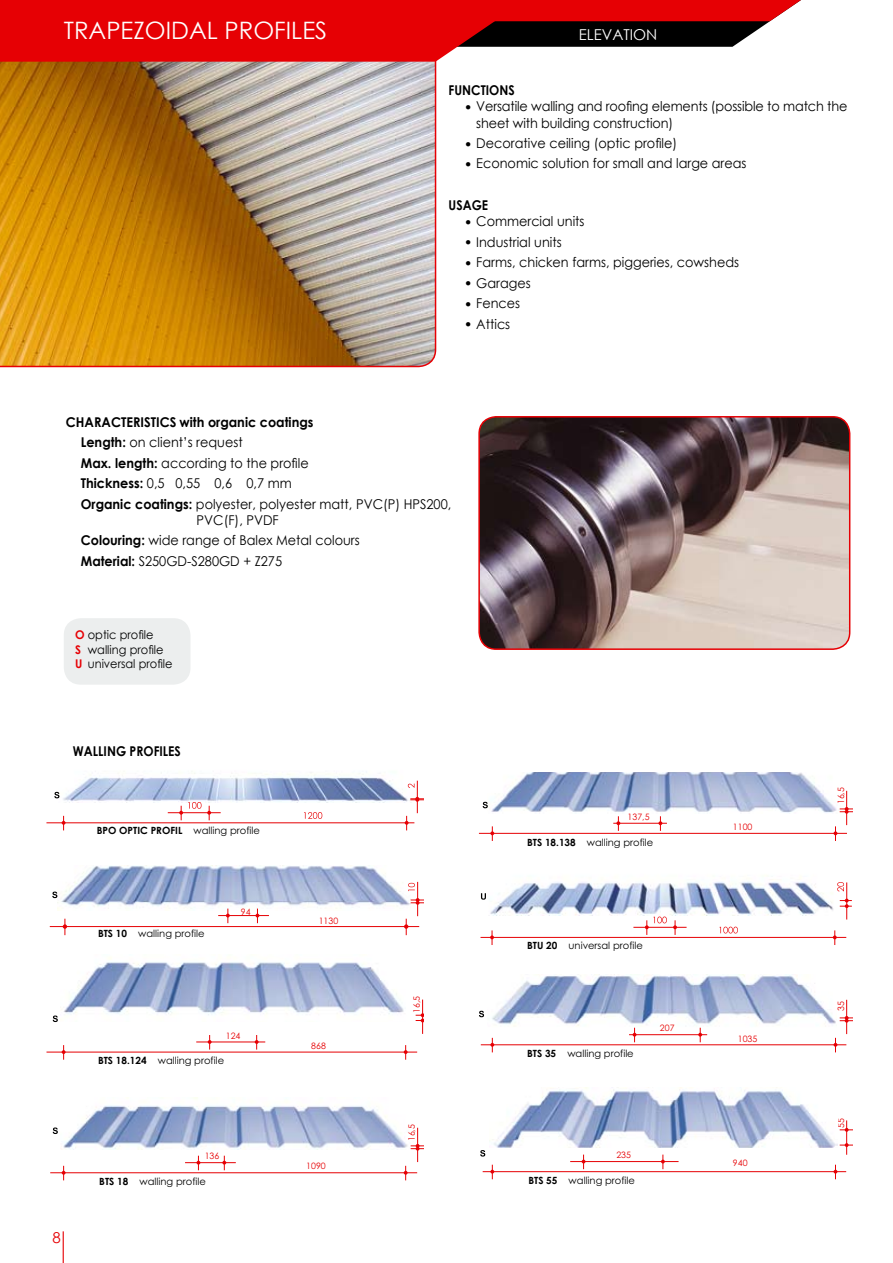
<style>
.page{position:relative;width:893px;height:1263px;background:#fff}
.page>*{position:absolute;margin:0;border:0;box-sizing:border-box;transform-origin:0 0}
.t1{font:24px "Century Gothic";color:#fff}
.t2{font:15px "Century Gothic";color:#fff}
.t3{font:13.5px/20.4px "Century Gothic";color:#000;scale:.95 1}
.t4{font:700 13.5px "Century Gothic";color:#000;scale:.9 1}
.t5{font:12px/14.4px "Century Gothic";color:#000;scale:.95 1}
.t6{font:9.9px "Century Gothic";color:#000}
.t7{font:700 9.9px "Century Gothic";color:#000}
.t8{font:8.85px "Century Gothic";color:#e60004}
.s1{font-weight:700}
.s2{font-weight:700;color:#e60004}
.s3{font-weight:400}
</style>
<div class="page">
<svg style="left:0;top:62px;width:436px;height:305px;background:#bc914c"></svg>
<img style="left:479px;top:417px;width:371px;height:232px;border-radius:17px">
<div style="left:478px;top:416px;width:372px;height:234px;border:2px solid #e60004;border-radius:17px"></div>
<hr style="left:63px;top:1231px;width:1px;height:32px;background:#e60004">
<svg style="left:0;top:0;width:801px;height:62px;background:#c82426"></svg>
<div style="left:64px;top:618px;width:126px;height:67px;background:#eceeee;border-radius:17px"></div>
<img style="left:63px;top:1098px;width:348px;height:51px">
<img style="left:58px;top:865px;width:353px;height:45px">
<img style="left:64px;top:957px;width:340px;height:58px">
<hr style="left:218px;top:915px;width:51px;height:1px;background:#e60004">
<svg style="left:226px;top:908px;width:4px;height:15px"></svg>
<svg style="left:256px;top:908px;width:3px;height:15px"></svg>
<hr style="left:417px;top:882px;width:1px;height:34px;background:#e60004">
<svg style="left:408px;top:883px;width:7px;height:8px"></svg>
<svg style="left:411px;top:898px;width:12px;height:7px"></svg>
<hr style="left:50px;top:926px;width:369px;height:1px;background:#e60004">
<svg style="left:63px;top:919px;width:4px;height:16px"></svg>
<svg style="left:404px;top:919px;width:4px;height:16px"></svg>
<svg style="left:52px;top:891px;width:5px;height:7px"></svg>
<hr style="left:47px;top:1052px;width:370px;height:1px;background:#e60004">
<svg style="left:62px;top:1045px;width:4px;height:15px"></svg>
<svg style="left:404px;top:1045px;width:4px;height:15px"></svg>
<hr style="left:185px;top:1162px;width:51px;height:1px;background:#e60004">
<svg style="left:197px;top:1156px;width:3px;height:14px"></svg>
<svg style="left:222px;top:1156px;width:4px;height:14px"></svg>
<hr style="left:50px;top:1172px;width:367px;height:1px;background:#e60004">
<svg style="left:62px;top:1166px;width:4px;height:14px"></svg>
<svg style="left:404px;top:1166px;width:4px;height:14px"></svg>
<svg style="left:53px;top:1127px;width:5px;height:7px"></svg>
<img style="left:58px;top:772px;width:360px;height:30px">
<hr style="left:168px;top:812px;width:53px;height:1px;background:#e60004">
<svg style="left:179px;top:802px;width:22px;height:18px"></svg>
<svg style="left:207px;top:806px;width:4px;height:14px"></svg>
<hr style="left:417px;top:781px;width:1px;height:32px;background:#e60004">
<svg style="left:408px;top:784px;width:6px;height:4px"></svg>
<svg style="left:410px;top:797px;width:13px;height:5px"></svg>
<hr style="left:46px;top:822px;width:368px;height:1px;background:#e60004">
<svg style="left:62px;top:816px;width:4px;height:14px"></svg>
<svg style="left:304px;top:812px;width:18px;height:7px"></svg>
<svg style="left:405px;top:816px;width:4px;height:14px"></svg>
<svg style="left:54px;top:792px;width:5px;height:6px"></svg>
<hr style="left:196px;top:1042px;width:69px;height:1px;background:#e60004">
<svg style="left:208px;top:1035px;width:4px;height:14px"></svg>
<svg style="left:255px;top:1035px;width:4px;height:14px"></svg>
<svg style="left:53px;top:1015px;width:5px;height:7px"></svg>
<hr style="left:417px;top:1128px;width:1px;height:34px;background:#e60004">
<svg style="left:411px;top:1144px;width:12px;height:6px"></svg>
<hr style="left:422px;top:999px;width:1px;height:35px;background:#e60004">
<svg style="left:416px;top:1013px;width:7px;height:9px"></svg>
<img style="left:491px;top:773px;width:349px;height:40px">
<img style="left:480px;top:877px;width:368px;height:39px">
<img style="left:492px;top:975px;width:344px;height:53px">
<hr style="left:613px;top:823px;width:54px;height:1px;background:#e60004">
<svg style="left:616px;top:816px;width:4px;height:15px"></svg>
<svg style="left:658px;top:816px;width:4px;height:15px"></svg>
<hr style="left:479px;top:833px;width:368px;height:1px;background:#e60004">
<svg style="left:490px;top:826px;width:4px;height:15px"></svg>
<svg style="left:833px;top:826px;width:4px;height:15px"></svg>
<svg style="left:483px;top:802px;width:5px;height:6px"></svg>
<hr style="left:846px;top:791px;width:1px;height:34px;background:#e60004">
<svg style="left:840px;top:807px;width:12px;height:7px"></svg>
<hr style="left:481px;top:1044px;width:365px;height:1px;background:#e60004">
<svg style="left:490px;top:1038px;width:4px;height:14px"></svg>
<svg style="left:833px;top:1038px;width:4px;height:14px"></svg>
<hr style="left:570px;top:1161px;width:109px;height:1px;background:#e60004">
<svg style="left:582px;top:1154px;width:3px;height:15px"></svg>
<svg style="left:661px;top:1154px;width:4px;height:15px"></svg>
<hr style="left:483px;top:1171px;width:363px;height:1px;background:#e60004">
<svg style="left:490px;top:1165px;width:4px;height:14px"></svg>
<svg style="left:833px;top:1165px;width:4px;height:14px"></svg>
<svg style="left:480px;top:1150px;width:5px;height:6px"></svg>
<hr style="left:846px;top:1120px;width:1px;height:35px;background:#e60004">
<svg style="left:840px;top:1143px;width:12px;height:4px"></svg>
<svg style="left:840px;top:1128px;width:12px;height:4px"></svg>
<hr style="left:633px;top:927px;width:54px;height:1px;background:#e60004">
<svg style="left:645px;top:916px;width:22px;height:19px"></svg>
<svg style="left:673px;top:920px;width:4px;height:15px"></svg>
<hr style="left:846px;top:882px;width:1px;height:37px;background:#e60004">
<svg style="left:837px;top:882px;width:7px;height:9px"></svg>
<svg style="left:840px;top:899px;width:12px;height:9px"></svg>
<hr style="left:480px;top:937px;width:366px;height:1px;background:#e60004">
<svg style="left:490px;top:930px;width:4px;height:15px"></svg>
<svg style="left:719px;top:927px;width:19px;height:6px"></svg>
<svg style="left:833px;top:930px;width:4px;height:15px"></svg>
<svg style="left:481px;top:893px;width:5px;height:7px"></svg>
<svg style="left:479px;top:1011px;width:5px;height:6px"></svg>
<hr style="left:846px;top:1000px;width:1px;height:34px;background:#e60004">
<svg style="left:840px;top:1016px;width:12px;height:7px"></svg>
<hr style="left:629px;top:1034px;width:78px;height:1px;background:#e60004">
<svg style="left:633px;top:1028px;width:3px;height:14px"></svg>
<svg style="left:698px;top:1028px;width:4px;height:14px"></svg>
<img style="left:492px;top:1087px;width:345px;height:61px">
<h1 class="t1" style="left:64px;top:14px;width:265px">TRAPEZOIDAL PROFILES</h1>
<p class="t2" style="left:579px;top:24px;width:80px">ELEVATI ON</p>
<p class="t4" style="left:449px;top:80px;width:34px">FUNctions</p>
<p class="t3" style="left:476px;top:98px;width:392px;line-height:16.2px;text-indent:-11px">● Versatile walling and roofing elements (possible to match the sheet with building construction)</p>
<p class="t3" style="left:466px;top:133px;width:224px">● Decorative ceiling (optic profile)</p>
<p class="t3" style="left:466px;top:153px;width:297px">● Economic solution for small and large areas</p>
<p class="t4" style="left:449px;top:195px;width:36px">usage</p>
<p class="t3" style="left:466px;top:211px;width:127px">● Commercial units</p>
<p class="t3" style="left:466px;top:232px;width:103px">● Industrial units</p>
<p class="t3" style="left:466px;top:252px;width:289px">● Farms, chicken farms, piggeries, cowsheds</p>
<p class="t3" style="left:466px;top:272px;width:70px">● Garages</p>
<p class="t3" style="left:466px;top:293px;width:59px">● Fences</p>
<p class="t3" style="left:466px;top:313px;width:49px">● Attics</p>
<p class="t3" style="left:81px;top:412px;width:391px;text-indent:-15px"><span class="s1">CHARACTERISTICS with organic coatings<br>Length:</span> on client’s request<br><span class="s1">Max. length:</span> according to the profile<br><span class="s1">Thickness:</span> 0,5 0,55 0,6 0,7 mm<br><span class="s1">Organic coatings:</span> polyester, polyester matt, PVC(P) HPS200,</p>
<p class="t3" style="left:81px;top:510px;width:295px;text-indent:116px">PVC(F), PVDF<br><span class="s1">Colouring:</span> wide range of Balex Metal colours<br><span class="s1">Material:</span> S250GD-S280GD + Z275</p>
<p class="t5" style="left:75px;top:628px;width:104px"><span class="s2">O</span> optic profile<br><span class="s2">S</span> walling profile<br><span class="s2">U</span> universal profile</p>
<p class="t4" style="left:73px;top:741px;width:43px">Walling</p>
<p class="t4" style="left:130px;top:741px;width:8px">profi</p>
<p class="t4" style="left:163px;top:741px;width:14px">les</p>
<p class="t7" style="left:97px;top:823px;width:165px">BPO OPTIC PROFIL <span class="s3">walling profile</span></p>
<p class="t6" style="left:98px;top:927px;width:108px"><span class="s1">BTS 10</span> walling profile</p>
<p class="t8" style="left:241px;top:905px;width:11px">94</p>
<p class="t8" style="left:226px;top:1029px;width:16px">124</p>
<p class="t6" style="left:98px;top:1054px;width:128px"><span class="s1">BTS 18.124</span> walling profile</p>
<p class="t8" style="left:205px;top:1150px;width:16px">136</p>
<p class="t6" style="left:99px;top:1174px;width:108px"><span class="s1">BTS 18</span> walling profile</p>
<p class="t8" style="left:319px;top:915px;width:21px">1130</p>
<p class="t8" style="left:311px;top:1039px;width:16px">868</p>
<p class="t8" style="left:306px;top:1160px;width:21px">1090</p>
<p class="t8" style="left:411px;top:1013px;width:19px;rotate:-90deg">16,5</p>
<p class="t8" style="left:406px;top:1141px;width:19px;rotate:-90deg">16,5</p>
<p class="t8" style="left:628px;top:811px;width:23px">137,5</p>
<p class="t6" style="left:527px;top:835px;width:128px"><span class="s1">BTS 18.138</span> walling profile</p>
<p class="t6" style="left:527px;top:938px;width:117px"><span class="s1">BTU 20</span> universal profile</p>
<p class="t6" style="left:527px;top:1046px;width:108px"><span class="s1">BTS 35</span> walling profile</p>
<p class="t8" style="left:660px;top:1022px;width:16px">207</p>
<p class="t8" style="left:616px;top:1149px;width:16px">235</p>
<p class="t6" style="left:528px;top:1173px;width:108px"><span class="s1">BTS 55</span> walling profile</p>
<p class="t8" style="left:733px;top:821px;width:21px">1100</p>
<p class="t8" style="left:738px;top:1032px;width:21px">1035</p>
<p class="t8" style="left:733px;top:1156px;width:16px">940</p>
<p class="t8" style="left:835px;top:804px;width:19px;rotate:-90deg">16,5</p>
<p class="t8" style="left:835px;top:1011px;width:11px;rotate:-90deg">35</p>
<p class="t8" style="left:835px;top:1128px;width:11px;rotate:-90deg">55</p>
</div>
